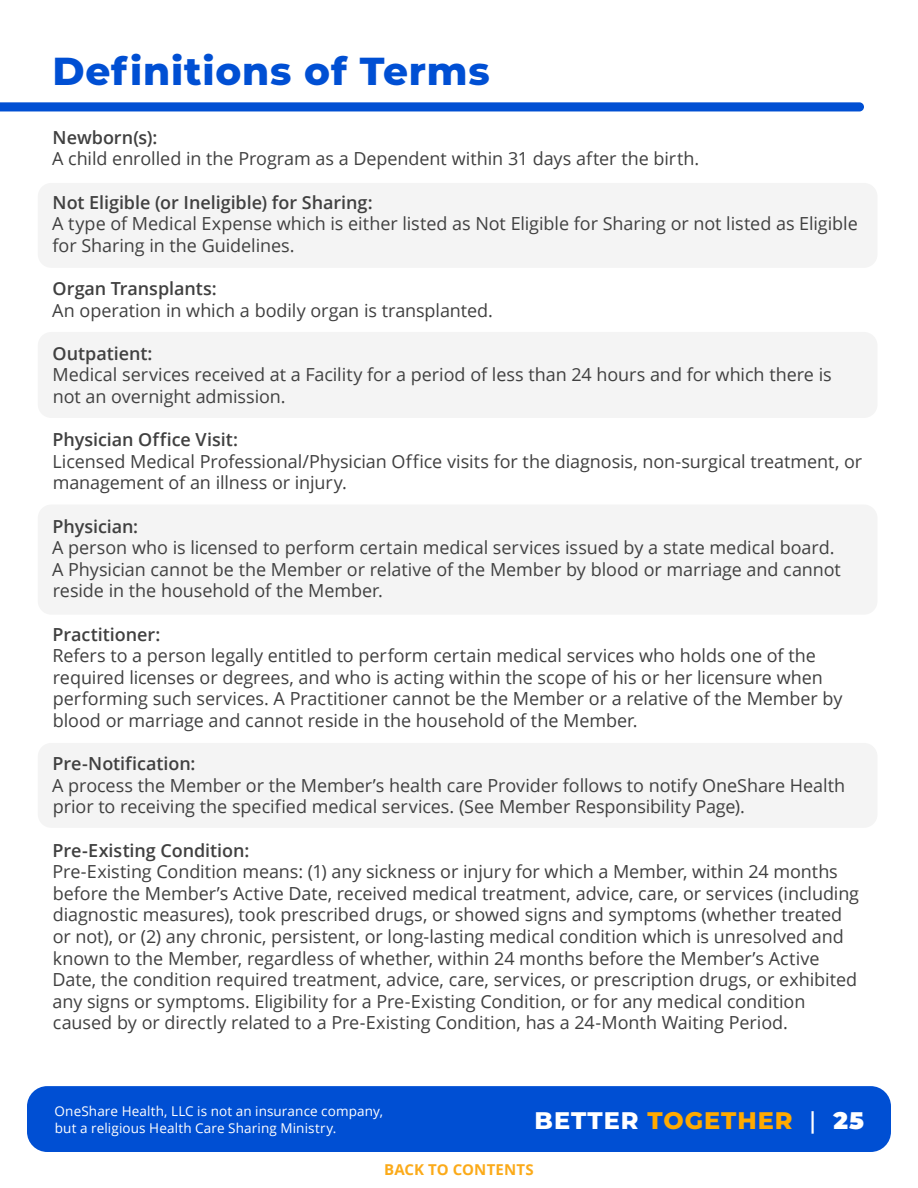
<style>
.page{position:relative;width:918px;height:1188px;background:#fff}
.page>*{position:absolute;margin:0;border:0;box-sizing:border-box;transform-origin:0 0}
.t1{font:800 39px "Montserrat";letter-spacing:.02em;color:#004fd3}
.t2{font:800 24px "Montserrat";letter-spacing:.04em;color:#fa0}
.t3{font:18px/21.6px "Open Sans";letter-spacing:-.005em;color:#404040}
.t4{font:600 18px "Open Sans";letter-spacing:-.005em;color:#404040}
.t5{font:700 15px "Open Sans";letter-spacing:.015em;color:#fbaa19}
.t6{font:13.5px/16.2px "Open Sans";letter-spacing:.01em;color:#fff}
.s1{color:#fff}
.s2{font-weight:500;color:#fff}
.s3{font-weight:900;color:#fff}
</style>
<div class="page">
<div style="left:27px;top:1086px;width:864px;height:66px;background:#004fd3;border-radius:20px"></div>
<svg style="left:0;top:102px;width:864px;height:9px;background:#0a56d4"></svg>
<div style="left:38px;top:183px;width:839px;height:85px;background:#f4f4f4;border-radius:14px"></div>
<div style="left:38px;top:332px;width:839px;height:86px;background:#f4f4f4;border-radius:14px"></div>
<div style="left:38px;top:505px;width:839px;height:110px;background:#f4f4f4;border-radius:14px"></div>
<div style="left:38px;top:743px;width:839px;height:85px;background:#f4f4f4;border-radius:14px"></div>
<h1 class="t1" style="left:52px;top:42px;width:439px">Definitions of Terms</h1>
<p class="t4" style="left:53px;top:125px;width:106px">Newborn(s):</p>
<p class="t3" style="left:52px;top:148px;width:649px">A child enrolled in the Program as a Dependent within 31 days after the birth.</p>
<p class="t4" style="left:53px;top:190px;width:322px">Not Eligible (or Ineligible) for Sharing:</p>
<p class="t3" style="left:52px;top:212px;width:807px">A type of Medical Expense which is either listed as Not Eligible for Sharing or not listed as Eligible for Sharing in the Guidelines.</p>
<p class="t4" style="left:53px;top:276px;width:166px">Organ Transplants:</p>
<p class="t3" style="left:52px;top:299px;width:442px">An operation in which a bodily organ is transplanted.</p>
<p class="t4" style="left:53px;top:341px;width:101px">Outpatient:</p>
<p class="t3" style="left:53px;top:364px;width:781px">Medical services received at a Facility for a period of less than 24 hours and for which there is not an overnight admission.</p>
<p class="t4" style="left:53px;top:427px;width:187px">Physician Office Visit:</p>
<p class="t3" style="left:53px;top:450px;width:811px">Licensed Medical Professional/Physician Office visits for the diagnosis, non-surgical treatment, or management of an illness or injury.</p>
<p class="t4" style="left:53px;top:514px;width:87px">Physician:</p>
<p class="t3" style="left:52px;top:536px;width:790px">A person who is licensed to perform certain medical services issued by a state medical board.<br>A Physician cannot be the Member or relative of the Member by blood or marriage and cannot reside in the household of the Member.</p>
<p class="t4" style="left:53px;top:622px;width:109px">Practitioner:</p>
<p class="t3" style="left:53px;top:644px;width:792px">Refers to a person legally entitled to perform certain medical services who holds one of the required licenses or degrees, and who is acting within the scope of his or her licensure when performing such services. A Practitioner cannot be the Member or a relative of the Member by blood or marriage and cannot reside in the household of the Member.</p>
<p class="t4" style="left:53px;top:751px;width:145px">Pre-Notification:</p>
<p class="t3" style="left:52px;top:774px;width:795px">A process the Member or the Member’s health care Provider follows to notify OneShare Health prior to receiving the specified medical services. (See Member Responsibility Page).</p>
<p class="t4" style="left:53px;top:838px;width:198px">Pre-Existing Condition:</p>
<p class="t3" style="left:52px;top:860px;width:808px">Pre-Existing Condition means: (1) any sickness or injury for which a Member, within 24 months before the Member’s Active Date, received medical treatment, advice, care, or services (including diagnostic measures), took prescribed drugs, or showed signs and symptoms (whether treated or not), or (2) any chronic, persistent, or long-lasting medical condition which is unresolved and known to the Member, regardless of whether, within 24 months before the Member’s Active Date, the condition required treatment, advice, care, services, or prescription drugs, or exhibited any signs or symptoms. Eligibility for a Pre-Existing Condition, or for any medical condition caused by or directly related to a Pre-Existing Condition, has a 24-Month Waiting Period.</p>
<p class="t6" style="left:55px;top:1103px;width:330px">OneShare Health, LLC is not an insurance company, but a religious Health Care Sharing Ministry.</p>
<h2 class="t2" style="left:535px;top:1103px;width:331px"><span class="s1">BETTER</span> TOGETHER <span class="s2">|</span> <span class="s3">25</span></h2>
<p class="t5" style="left:384px;top:1159px;width:151px">BACK TO CONTENTS</p>
</div>
